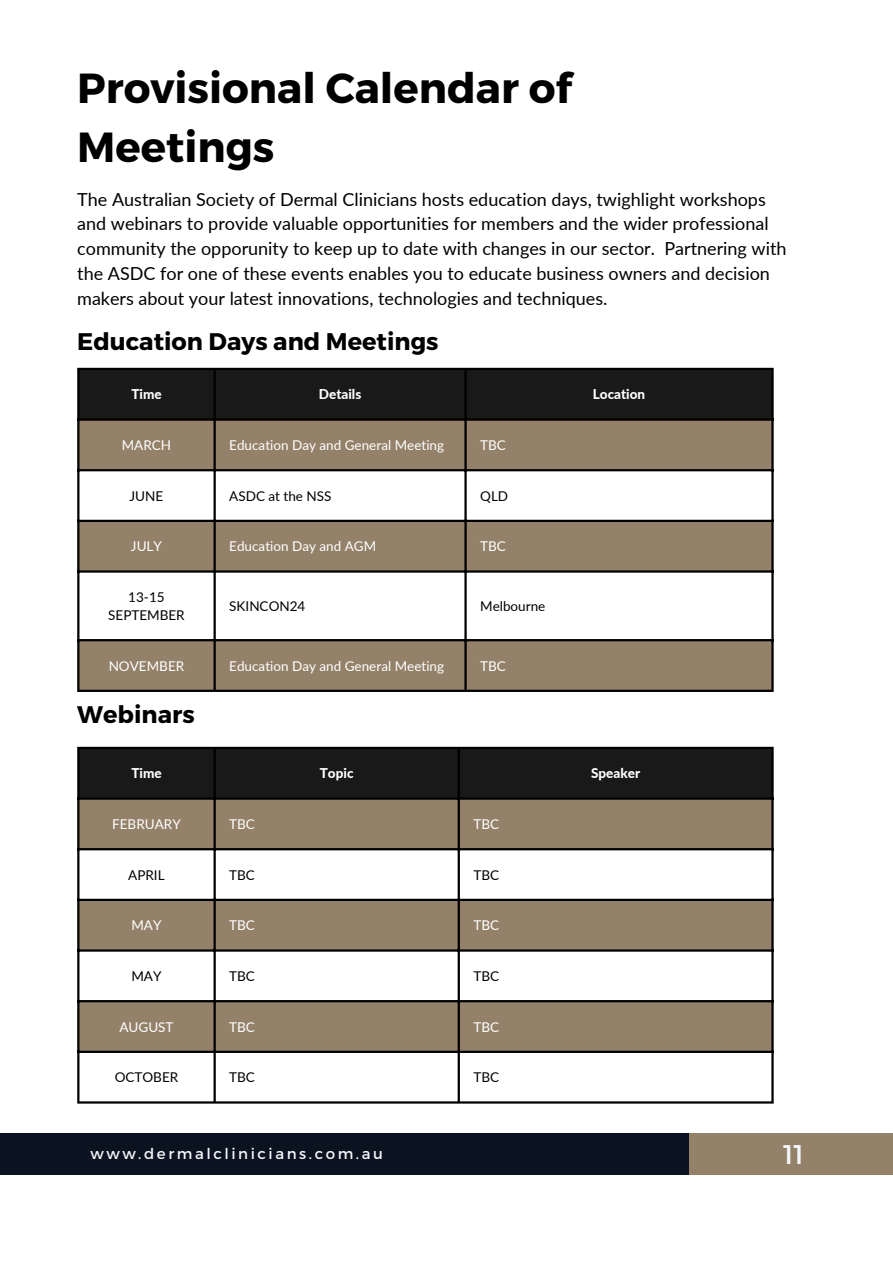
<style>
.page{position:relative;width:893px;height:1264px;background:#fff}
.page>*{position:absolute;margin:0;border:0;box-sizing:border-box;transform-origin:0 0}
.t1{font:700 42px/58.5px "Montserrat";color:#000}
.t2{font:27px "Montserrat";color:#f3f6fa}
.t3{font:700 24px "Montserrat";color:#000}
.t4{font:18px/24.8px "Lato";color:#000}
.t5{font:15px "Montserrat";letter-spacing:.17em;color:#f3f6fa}
.t6{font:13.5px "Lato";color:#fff}
.t7{font:13.5px/18px "Lato";color:#000;text-align:center}
.t8{font:800 13.5px "Lato";color:#fff}
</style>
<div class="page">
<div style="left:689px;top:1132px;width:203px;height:42px;background:#948169"></div>
<div style="left:0;top:1132px;width:689px;height:42px;background:#0b1320"></div>
<div style="left:79px;top:370px;width:692px;height:48px;background:#191919"></div>
<svg style="left:79px;top:420px;width:692px;height:269px;fill:#948169"></svg>
<hr style="left:77px;top:370px;width:2px;height:319px;background:#000">
<hr style="left:213px;top:370px;width:3px;height:319px;background:#000">
<hr style="left:464px;top:370px;width:2px;height:319px;background:#000">
<hr style="left:771px;top:370px;width:2px;height:319px;background:#000">
<hr style="left:77px;top:368px;width:696px;height:2px;background:#000">
<hr style="left:77px;top:418px;width:696px;height:2px;background:#000">
<hr style="left:77px;top:469px;width:696px;height:2px;background:#000">
<hr style="left:77px;top:519px;width:696px;height:3px;background:#000">
<hr style="left:77px;top:570px;width:696px;height:2px;background:#000">
<hr style="left:77px;top:639px;width:696px;height:2px;background:#000">
<hr style="left:77px;top:689px;width:696px;height:3px;background:#000">
<div style="left:79px;top:749px;width:692px;height:48px;background:#191919"></div>
<svg style="left:79px;top:799px;width:692px;height:251px;fill:#948169"></svg>
<svg style="left:79px;top:1052px;width:692px;height:49px"></svg>
<hr style="left:77px;top:749px;width:2px;height:352px;background:#000">
<hr style="left:213px;top:749px;width:3px;height:352px;background:#000">
<hr style="left:457px;top:749px;width:3px;height:352px;background:#000">
<hr style="left:771px;top:749px;width:2px;height:352px;background:#000">
<hr style="left:77px;top:746px;width:696px;height:3px;background:#000">
<hr style="left:77px;top:797px;width:696px;height:2px;background:#000">
<hr style="left:77px;top:848px;width:696px;height:2px;background:#000">
<hr style="left:77px;top:898px;width:696px;height:3px;background:#000">
<hr style="left:77px;top:949px;width:696px;height:2px;background:#000">
<hr style="left:77px;top:1000px;width:696px;height:2px;background:#000">
<hr style="left:77px;top:1050px;width:696px;height:2px;background:#000">
<hr style="left:77px;top:1101px;width:696px;height:2px;background:#000">
<p class="t1" style="left:77px;top:57px;width:496px">Provisional Calendar of<br>Meetings</p>
<p class="t4" style="left:77px;top:186px;width:710px">The Australian Society of Dermal Clinicians hosts education days, twighlight workshops and webinars to provide valuable opportunities for members and the wider professional community the opporunity to keep up to date with changes in our sector. Partnering with the ASDC for one of these events enables you to educate business owners and decision makers about your latest innovations, technologies and techniques.</p>
<p class="t3" style="left:77px;top:326px;width:363px">Education Days and Meetings</p>
<p class="t8" style="left:131px;top:386px;width:32px">Time</p>
<p class="t8" style="left:319px;top:386px;width:44px">Details</p>
<p class="t8" style="left:592px;top:386px;width:54px">Location</p>
<p class="t6" style="left:122px;top:436px;width:51px">MARCH</p>
<p class="t6" style="left:229px;top:436px;width:216px">Education Day and General Meeting</p>
<p class="t6" style="left:480px;top:436px;width:27px">TBC</p>
<p class="t7" style="left:130px;top:486px;width:35px">JUNE</p>
<p class="t7" style="left:229px;top:486px;width:104px">ASDC at the NSS</p>
<p class="t7" style="left:480px;top:486px;width:29px">QLD</p>
<p class="t6" style="left:131px;top:538px;width:32px">JULY</p>
<p class="t6" style="left:229px;top:538px;width:148px">Education Day and AGM</p>
<p class="t6" style="left:480px;top:538px;width:27px">TBC</p>
<p class="t7" style="left:108px;top:587px;width:78px">13-15<br>SEPTEMBER</p>
<p class="t7" style="left:229px;top:596px;width:78px">SKINCON24</p>
<p class="t7" style="left:480px;top:596px;width:67px">Melbourne</p>
<p class="t6" style="left:109px;top:657px;width:77px">NOVEMBER</p>
<p class="t6" style="left:229px;top:657px;width:216px">Education Day and General Meeting</p>
<p class="t6" style="left:480px;top:657px;width:27px">TBC</p>
<p class="t3" style="left:77px;top:699px;width:119px">Webinars</p>
<p class="t8" style="left:131px;top:765px;width:32px">Time</p>
<p class="t8" style="left:320px;top:765px;width:35px">Topic</p>
<p class="t8" style="left:591px;top:765px;width:50px">Speaker</p>
<p class="t6" style="left:112px;top:815px;width:70px">FEBRUARY</p>
<p class="t6" style="left:229px;top:815px;width:27px">TBC</p>
<p class="t6" style="left:473px;top:815px;width:27px">TBC</p>
<p class="t7" style="left:128px;top:865px;width:38px">APRIL</p>
<p class="t7" style="left:229px;top:865px;width:27px">TBC</p>
<p class="t7" style="left:473px;top:865px;width:27px">TBC</p>
<p class="t6" style="left:131px;top:916px;width:32px">MAY</p>
<p class="t6" style="left:229px;top:916px;width:27px">TBC</p>
<p class="t6" style="left:473px;top:916px;width:27px">TBC</p>
<p class="t7" style="left:131px;top:966px;width:32px">MAY</p>
<p class="t7" style="left:229px;top:966px;width:27px">TBC</p>
<p class="t7" style="left:473px;top:966px;width:27px">TBC</p>
<p class="t6" style="left:119px;top:1018px;width:56px">AUGUST</p>
<p class="t6" style="left:229px;top:1018px;width:27px">TBC</p>
<p class="t6" style="left:473px;top:1018px;width:27px">TBC</p>
<p class="t7" style="left:115px;top:1067px;width:65px">OCTOBER</p>
<p class="t7" style="left:229px;top:1067px;width:27px">TBC</p>
<p class="t7" style="left:473px;top:1067px;width:27px">TBC</p>
<p class="t5" style="left:90px;top:1144px;width:294px">www.dermalclinicians.com.au</p>
<p class="t2" style="left:783px;top:1137px;width:22px">11</p>
</div>
